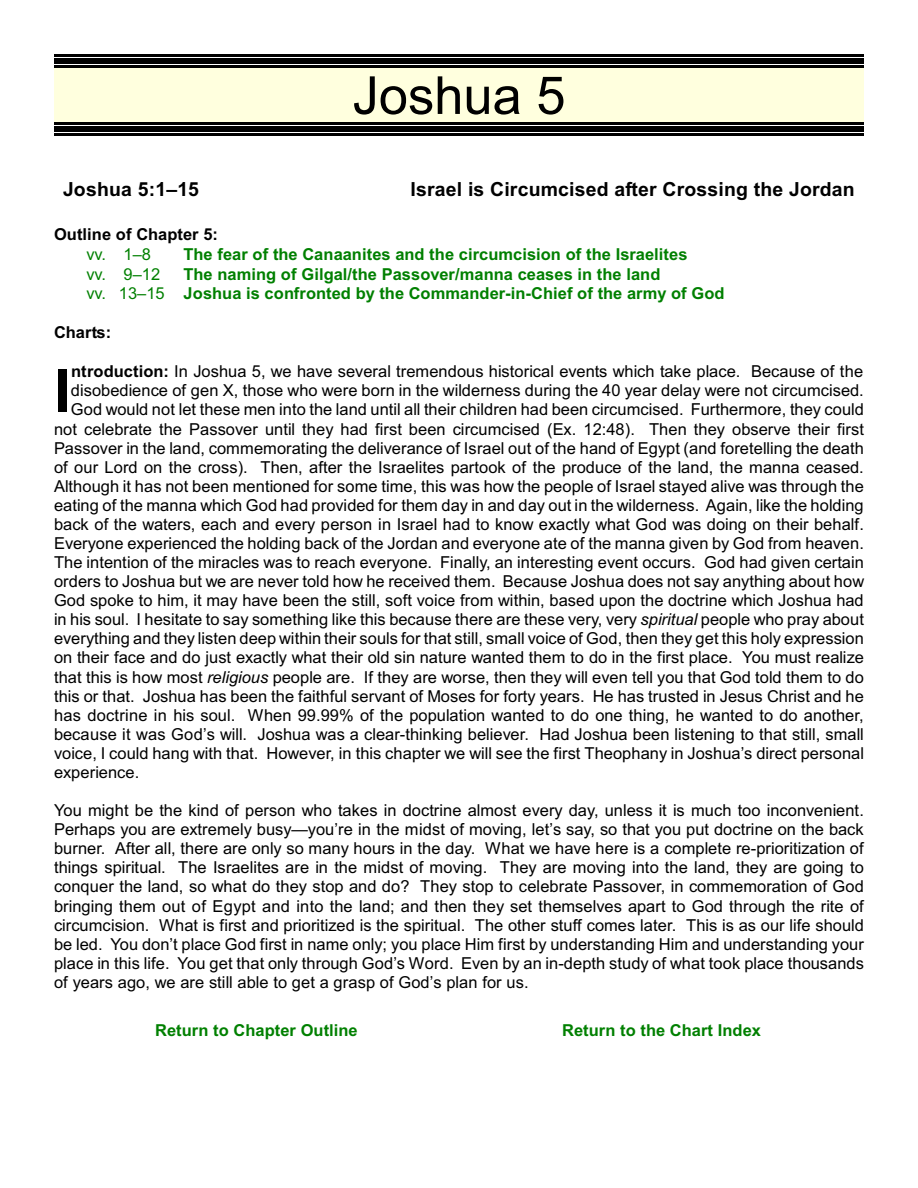
<style>
.page{position:relative;width:918px;height:1188px;background:#fff}
.page>*{position:absolute;margin:0;border:0;box-sizing:border-box;transform-origin:0 0}
.t1{font:700 60px "Arial";color:#000}
.t2{font:52.5px "Arial";color:#000}
.t3{font:700 19.5px "Arial";letter-spacing:.01em;color:#000}
.t4{font:16.5px/19px "Arial";letter-spacing:.005em;color:#000;text-align:justify}
.t5{font:700 16.5px/19.8px "Arial";letter-spacing:.005em;color:#008000}
.t6{font:700 16.5px "Arial";letter-spacing:.005em;color:#000}
.t7{font:16.5px "Arial";color:#008000}
.s1{font-weight:400}
.s2{font-weight:700}
.s3{font-style:italic}
</style>
<div class="page">
<div style="left:54px;top:65px;width:810px;height:60px;background:#ffffde"></div>
<hr style="left:54px;top:65px;width:810px;height:3px;background:#000">
<hr style="left:54px;top:122px;width:810px;height:3px;background:#000">
<div style="left:54px;top:58px;width:810px;height:6px;background:#000"></div>
<div style="left:54px;top:126px;width:810px;height:5px;background:#000"></div>
<hr style="left:54px;top:54px;width:810px;height:3px;background:#000">
<hr style="left:54px;top:133px;width:810px;height:3px;background:#000">
<h2 class="t2" style="left:353px;top:76px;width:214px">Joshua 5</h2>
<p class="t3" style="left:63px;top:182px;width:138px">Joshua 5:1–15</p>
<p class="t3" style="left:411px;top:182px;width:446px">Israel is Circumcised after Crossing the Jordan</p>
<p class="t6" style="left:54px;top:228px;width:166px">Outline of Chapter 5:</p>
<p class="t7" style="left:86px;top:248px;width:66px">vv. 1–8</p>
<p class="t5" style="left:184px;top:246px;width:506px">The fear of the Canaanites and the circumcision of the Israelites</p>
<p class="t7" style="left:86px;top:268px;width:75px">vv. 9–12</p>
<p class="t5" style="left:86px;top:265px;width:640px;text-indent:97px">The naming of Gilgal/the Passover/manna ceases in the land<br><span class="s1">vv. 13–15</span> Joshua is confronted by the Commander-in-Chief of the army of God</p>
<p class="t6" style="left:54px;top:326px;width:59px">Charts:</p>
<h1 class="t1" style="left:54px;top:368px;width:18px">I</h1>
<p class="t4" style="left:71px;top:363px;width:794px"><span class="s2">ntroduction:</span> In Joshua 5, we have several tremendous historical events which take place. Because of the</p>
<p class="t4" style="left:71px;top:383px;width:794px">disobedience of gen X, those who were born in the wilderness during the 40 year delay were not circumcised.</p>
<p class="t4" style="left:71px;top:402px;width:795px">God would not let these men into the land until all their children had been circumcised. Furthermore, they could</p>
<p class="t4" style="left:54px;top:421px;width:811px">not celebrate the Passover until they had first been circumcised (Ex. 12:48). Then they observe their first</p>
<p class="t4" style="left:54px;top:440px;width:812px">Passover in the land, commemorating the deliverance of Israel out of the hand of Egypt (and foretelling the death</p>
<p class="t4" style="left:54px;top:459px;width:811px">of our Lord on the cross). Then, after the Israelites partook of the produce of the land, the manna ceased.</p>
<p class="t4" style="left:54px;top:478px;width:812px">Although it has not been mentioned for some time, this was how the people of Israel stayed alive was through the</p>
<p class="t4" style="left:54px;top:497px;width:811px">eating of the manna which God had provided for them day in and day out in the wilderness. Again, like the holding</p>
<p class="t4" style="left:54px;top:516px;width:811px">back of the waters, each and every person in Israel had to know exactly what God was doing on their behalf.</p>
<p class="t4" style="left:54px;top:535px;width:812px">Everyone experienced the holding back of the Jordan and everyone ate of the manna given by God from heaven.</p>
<p class="t4" style="left:54px;top:554px;width:811px">The intention of the miracles was to reach everyone. Finally, an interesting event occurs. God had given certain</p>
<p class="t4" style="left:54px;top:573px;width:812px">orders to Joshua but we are never told how he received them. Because Joshua does not say anything about how</p>
<p class="t4" style="left:54px;top:592px;width:811px">God spoke to him, it may have been the still, soft voice from within, based upon the doctrine which Joshua had</p>
<p class="t4" style="left:54px;top:612px;width:812px">in his soul. I hesitate to say something like this because there are these very, very <span class="s3">spiritual</span> people who pray about</p>
<p class="t4" style="left:54px;top:631px;width:811px">everything and they listen deep within their souls for that still, small voice of God, then they get this holy expression</p>
<p class="t4" style="left:54px;top:650px;width:812px">on their face and do just exactly what their old sin nature wanted them to do in the first place. You must realize</p>
<p class="t4" style="left:54px;top:669px;width:812px">that this is how most <span class="s3">religious</span> people are. If they are worse, then they will even tell you that God told them to do</p>
<p class="t4" style="left:54px;top:688px;width:811px">this or that. Joshua has been the faithful servant of Moses for forty years. He has trusted in Jesus Christ and he</p>
<p class="t4" style="left:54px;top:707px;width:811px">has doctrine in his soul. When 99.99% of the population wanted to do one thing, he wanted to do another,</p>
<p class="t4" style="left:54px;top:726px;width:811px">because it was God’s will. Joshua was a clear-thinking believer. Had Joshua been listening to that still, small</p>
<p class="t4" style="left:54px;top:745px;width:812px">voice, I could hang with that. However, in this chapter we will see the first Theophany in Joshua’s direct personal</p>
<p class="t4" style="left:54px;top:764px;width:87px">experience.</p>
<p class="t4" style="left:54px;top:802px;width:812px">You might be the kind of person who takes in doctrine almost every day, unless it is much too inconvenient.<br>Perhaps you are extremely busy—you’re in the midst of moving, let’s say, so that you put doctrine on the back burner. After all, there are only so many hours in the day. What we have here is a complete re-prioritization of things spiritual. The Israelites are in the midst of moving. They are moving into the land, they are going to conquer the land, so what do they stop and do? They stop to celebrate Passover, in commemoration of God bringing them out of Egypt and into the land; and then they set themselves apart to God through the rite of circumcision. What is first and prioritized is the spiritual. The other stuff comes later. This is as our life should be led. You don’t place God first in name only; you place Him first by understanding Him and understanding your place in this life. You get that only through God’s Word. Even by an in-depth study of what took place thousands of years ago, we are still able to get a grasp of God’s plan for us.</p>
<p class="t5" style="left:155px;top:1021px;width:204px">Return to Chapter Outline</p>
<p class="t5" style="left:562px;top:1021px;width:200px">Return to the Chart Index</p>
</div>
